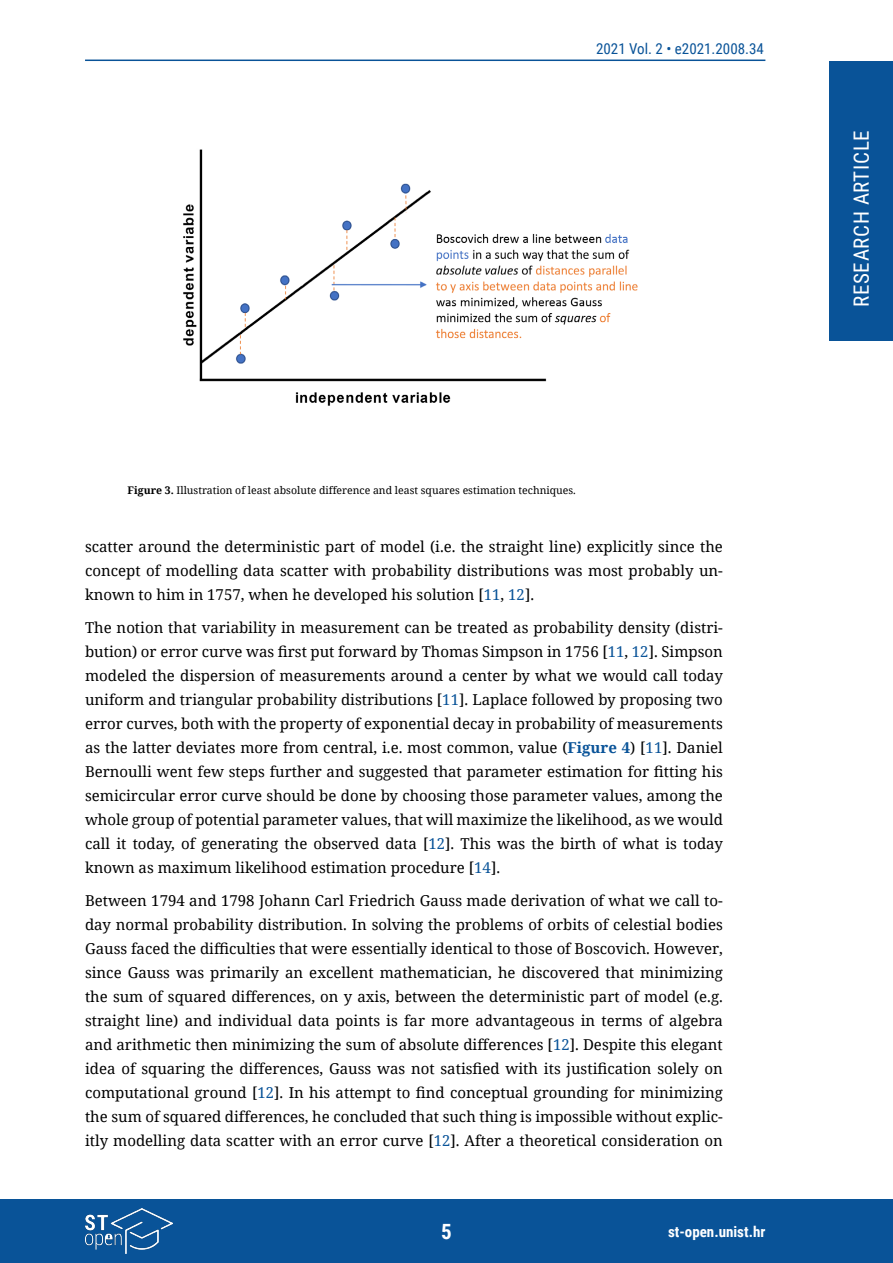
<style>
.page{position:relative;width:893px;height:1263px;background:#fff}
.page>*{position:absolute;margin:0;border:0;box-sizing:border-box;transform-origin:0 0}
.t1{font:21px "Roboto Condensed";letter-spacing:.035em;color:#fff}
.t2{font:700 21px "Roboto Condensed";color:#fff}
.t3{font:15px/24px "Noto Serif";color:#000;text-align:justify}
.t4{font:15px "Roboto Condensed";color:#095398}
.t5{font:700 15px "Roboto Condensed";color:#fff}
.t6{font:10.5px "Noto Serif";color:#000}
.s1{font-weight:700}
.s2{color:#095398}
.s3{font-weight:700;color:#095398}
</style>
<div class="page">
<div style="left:829px;top:61px;width:64px;height:279px;background:#095398"></div>
<div style="left:0;top:1199px;width:893px;height:64px;background:#095398"></div>
<hr style="left:85px;top:60px;width:680px;height:1px;background:#095398">
<img style="left:85px;top:1209px;width:87px;height:44px">
<img style="left:183px;top:149px;width:455px;height:257px">
<p class="t4" style="left:596px;top:38px;width:169px">2021 Vol. 2 • e2021.2008.34</p>
<p class="t6" style="left:128px;top:483px;width:450px"><span class="s1">Figure 3.</span> Illustration of least absolute difference and least squares estimation techniques.</p>
<p class="t3" style="left:85px;top:534px;width:639px">scatter around the deterministic part of model (i.e. the straight line) explicitly since the concept of modelling data scatter with probability distributions was most probably un&shy;known to him in 1757, when he developed his solution [<span class="s2">11</span>, <span class="s2">12</span>].</p>
<p class="t3" style="left:85px;top:615px;width:639px">The notion that variability in measurement can be treated as probability density (distri&shy;bution) or error curve was first put forward by Thomas Simpson in 1756 [<span class="s2">11</span>, <span class="s2">12</span>]. Simpson modeled the dispersion of measurements around a center by what we would call today uniform and triangular probability distributions [<span class="s2">11</span>]. Laplace followed by proposing two error curves, both with the property of exponential decay in probability of measurements as the latter deviates more from central, i.e. most common, value (<span class="s3">Figure 4</span>) [<span class="s2">11</span>]. Daniel Bernoulli went few steps further and suggested that parameter estimation for fitting his semicircular error curve should be done by choosing those parameter values, among the whole group of potential parameter values, that will maximize the likelihood, as we would call it today, of generating the observed data [<span class="s2">12</span>]. This was the birth of what is today known as maximum likelihood estimation procedure [<span class="s2">14</span>].</p>
<p class="t3" style="left:85px;top:887px;width:639px">Between 1794 and 1798 Johann Carl Friedrich Gauss made derivation of what we call to&shy;day normal probability distribution. In solving the problems of orbits of celestial bodies Gauss faced the difficulties that were essentially identical to those of Boscovich. However, since Gauss was primarily an excellent mathematician, he discovered that minimizing the sum of squared differences, on y axis, between the deterministic part of model (e.g. straight line) and individual data points is far more advantageous in terms of algebra and arithmetic then minimizing the sum of absolute differences [<span class="s2">12</span>]. Despite this elegant idea of squaring the differences, Gauss was not satisfied with its justification solely on computational ground [<span class="s2">12</span>]. In his attempt to find conceptual grounding for minimizing the sum of squared differences, he concluded that such thing is impossible without explic&shy;itly modelling data scatter with an error curve [<span class="s2">12</span>]. After a theoretical consideration on</p>
<h1 class="t2" style="left:441px;top:1217px;width:12px">5</h1>
<p class="t5" style="left:668px;top:1221px;width:99px">st-open.unist.hr</p>
<h1 class="t1" style="left:847px;top:307px;width:179px;rotate:-90deg">RESEARCH ARTICLE</h1>
</div>
